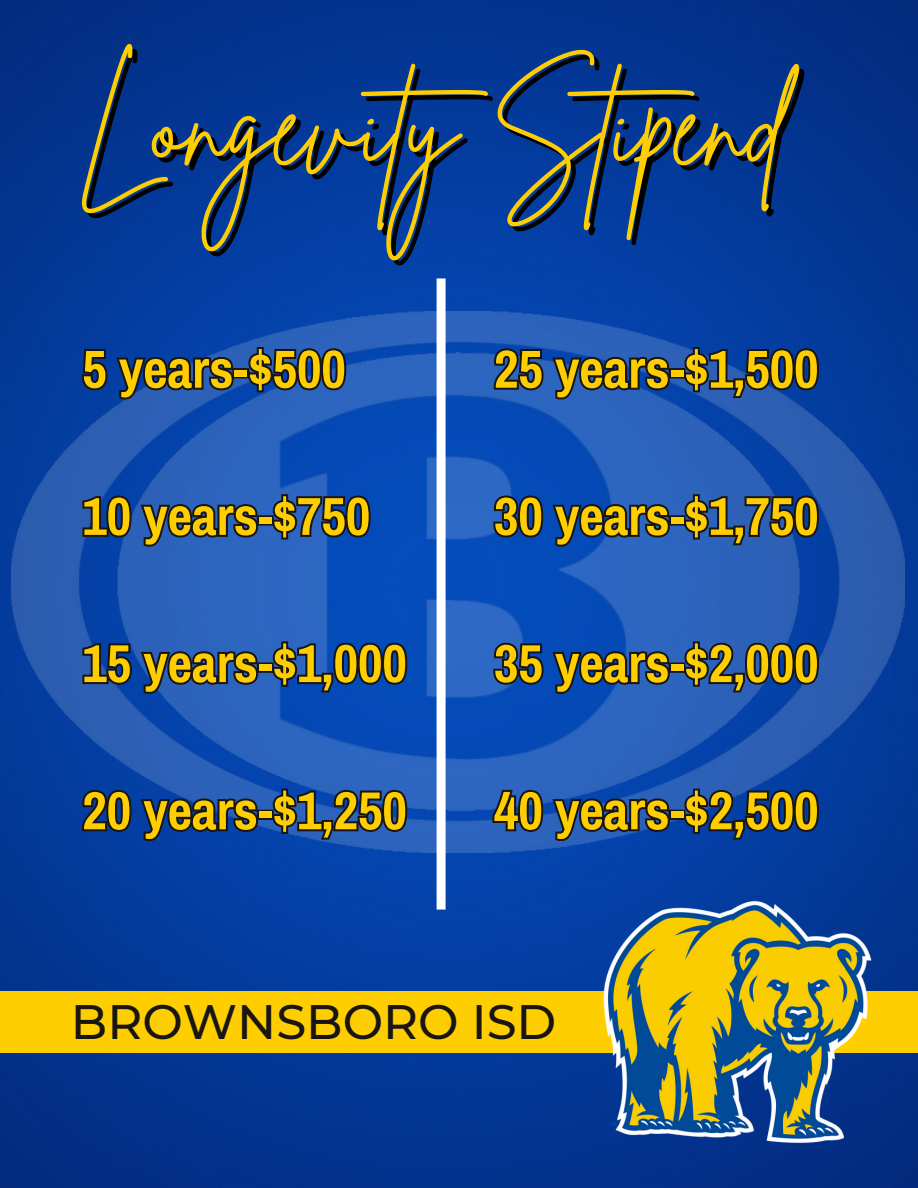
<style>
.page{position:relative;width:918px;height:1188px;background:#fff}
.page>*{position:absolute;margin:0;border:0;box-sizing:border-box;transform-origin:0 0}
.t1{font:113.4px "Brittany Signature";color:#ffce00}
.t2{font:700 53.55px "Archivo Narrow";color:#ffce00}
.t3{font:500 48.15px "Montserrat";color:#181513}
</style>
<div class="page">
<img style="left:0;top:0;width:918px;height:1188px">
<img style="left:11px;top:311px;width:894px;height:542px">
<div style="left:437px;top:278px;width:9px;height:632px;background:#fff"></div>
<div style="left:0;top:992px;width:918px;height:60px;background:#ffce00"></div>
<img style="left:578px;top:862px;width:319px;height:320px">
<svg style="left:79px;top:345px;width:270px;height:57px;background:#183971"></svg>
<svg style="left:80px;top:492px;width:293px;height:57px;background:#1e4079"></svg>
<svg style="left:80px;top:639px;width:330px;height:57px;background:#1a3e78"></svg>
<svg style="left:80px;top:787px;width:330px;height:57px;background:#163872"></svg>
<svg style="left:492px;top:345px;width:330px;height:57px;background:#1b3c74"></svg>
<svg style="left:491px;top:492px;width:331px;height:57px;background:#1a3e79"></svg>
<svg style="left:491px;top:639px;width:331px;height:57px;background:#193c76"></svg>
<svg style="left:490px;top:787px;width:332px;height:57px;background:#173871"></svg>
<p class="t1" style="left:76px;top:52px;width:710px">Longevity Stipend</p>
<p class="t2" style="left:82px;top:341px;width:265px">5 years-$500</p>
<p class="t2" style="left:82px;top:488px;width:289px">10 years-$750</p>
<p class="t2" style="left:82px;top:635px;width:326px">15 years-$1,000</p>
<p class="t2" style="left:82px;top:782px;width:326px">20 years-$1,250</p>
<p class="t2" style="left:494px;top:341px;width:326px">25 years-$1,500</p>
<p class="t2" style="left:494px;top:488px;width:326px">30 years-$1,750</p>
<p class="t2" style="left:494px;top:635px;width:326px">35 years-$2,000</p>
<p class="t2" style="left:494px;top:782px;width:326px">40 years-$2,500</p>
<p class="t3" style="left:71px;top:993px;width:487px">BROWNSBORO ISD</p>
</div>
